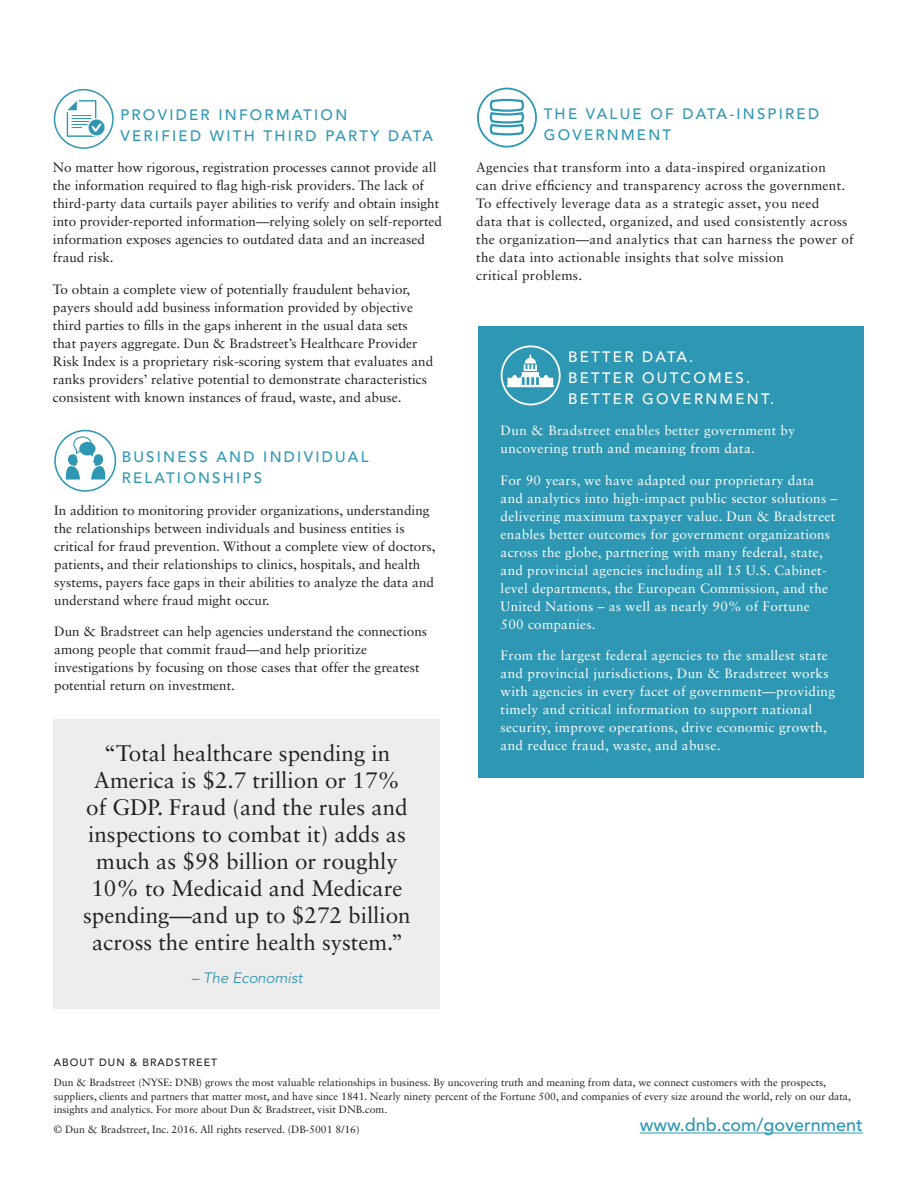
<style>
.page{position:relative;width:918px;height:1188px;background:#fff}
.page>*{position:absolute;margin:0;border:0;box-sizing:border-box;transform-origin:0 0}
._05_Body_Copy{font:22.5px/27px "Sabon LT Std";color:#231f20;text-align:center}
._05_Body_Copy-2{font:500 18px "Avenir LT Std";color:#2e97b4}
.Cover_Subhead{font:500 15px/21px "Avenir LT Std";letter-spacing:.15em;color:#2e97b4}
.Cover_Subhead-2{font:500 15px/21px "Avenir LT Std";letter-spacing:.15em;color:#fff}
._05_Body_Copy-3{font:italic 15px "Avenir LT Std";color:#2e97b4}
.Body_Copy{font:13.5px/18px "Sabon LT Std";color:#231f20}
.Body_Copy-2{font:13.5px/18px "Sabon LT Std";letter-spacing:.02em;color:#fff}
.Cover_Subhead-3{font:13.5px/18px "Sabon LT Std";letter-spacing:.02em;color:#231f20}
.Boilerplate{font:10.5px/13.5px "Sabon LT Std";color:#231f20}
.Boilerplate-2{font:500 10.5px "Avenir LT Std";letter-spacing:.1em;color:#231f20}
</style>
<div class="page">
<div style="left:54px;top:430px;width:62px;height:62px;border:2px solid #2e97b4;border-radius:50%"></div>
<svg style="left:66px;top:436px;width:39px;height:44px"></svg>
<div style="left:54px;top:89px;width:60px;height:60px;border:2px solid #2e97b4;border-radius:50%"></div>
<svg style="left:89px;top:119px;width:16px;height:16px"></svg>
<svg style="left:67px;top:100px;width:34px;height:37px"></svg>
<hr style="left:640px;top:1133px;width:223px;height:1px;background:#2e97b4">
<div style="left:478px;top:326px;width:386px;height:452px;background:#2e97b4"></div>
<div style="left:501px;top:345px;width:60px;height:60px;border:2px solid #fff;border-radius:50%"></div>
<svg style="left:507px;top:354px;width:47px;height:33px"></svg>
<div style="left:477px;top:88px;width:60px;height:60px;border:2px solid #2e97b4;border-radius:50%"></div>
<svg style="left:489px;top:98px;width:35px;height:38px"></svg>
<div style="left:53px;top:719px;width:386px;height:290px;background:#eeedee"></div>
<p class="Cover_Subhead" style="left:120px;top:105px;width:314px">PROVIDER INFORMATION<br>VERIFIED WITH THIRD PARTY DATA</p>
<p class="Body_Copy" style="left:53px;top:159px;width:391px">No matter how rigorous, registration processes cannot provide all the information required to flag high-risk providers. The lack of third-party data curtails payer abilities to verify and obtain insight into provider-reported information—relying solely on self-reported information exposes agencies to outdated data and an increased fraud risk.</p>
<p class="Body_Copy" style="left:53px;top:280px;width:382px">To obtain a complete view of potentially fraudulent behavior, payers should add business information provided by objective third parties to fills in the gaps inherent in the usual data sets that payers aggregate. Dun &amp; Bradstreet’s Healthcare Provider Risk Index is a proprietary risk-scoring system that evaluates and ranks providers’ relative potential to demonstrate characteristics consistent with known instances of fraud, waste, and abuse.</p>
<p class="Cover_Subhead" style="left:122px;top:447px;width:248px">BUSINESS AND INDIVIDUAL<br>RELATIONSHIPS</p>
<p class="Body_Copy" style="left:54px;top:501px;width:383px">In addition to monitoring provider organizations, understanding the relationships between individuals and business entities is critical for fraud prevention. Without a complete view of doctors, patients, and their relationships to clinics, hospitals, and health systems, payers face gaps in their abilities to analyze the data and understand where fraud might occur.</p>
<p class="Body_Copy" style="left:54px;top:622px;width:374px">Dun &amp; Bradstreet can help agencies understand the connections among people that commit fraud—and help prioritize investigations by focusing on those cases that offer the greatest potential return on investment.</p>
<p class="_05_Body_Copy" style="left:83px;top:739px;width:329px">“Total healthcare spending in<br>America is $2.7 trillion or 17% of GDP. Fraud (and the rules and inspections to combat it) adds as much as $98 billion or roughly<br>10% to Medicaid and Medicare spending—and up to $272 billion across the entire health system.”</p>
<p class="_05_Body_Copy-3" style="left:191px;top:970px;width:113px">– The Economist</p>
<p class="Cover_Subhead" style="left:544px;top:104px;width:277px">THE VALUE OF DATA-INSPIRED<br>GOVERNMENT</p>
<p class="Cover_Subhead-3" style="left:476px;top:158px;width:379px">Agencies that transform into a data-inspired organization<br>can drive efficiency and transparency across the government.<br>To effectively leverage data as a strategic asset, you need<br>data that is collected, organized, and used consistently across the organization—and analytics that can harness the power of the data into actionable insights that solve mission<br>critical problems.</p>
<p class="Cover_Subhead-2" style="left:568px;top:346px;width:208px">BETTER DATA.<br>BETTER OUTCOMES.<br>BETTER GOVERNMENT.</p>
<p class="Body_Copy-2" style="left:501px;top:421px;width:296px">Dun &amp; Bradstreet enables better government by uncovering truth and meaning from data.</p>
<p class="Body_Copy-2" style="left:501px;top:471px;width:338px">For 90 years, we have adapted our proprietary data and analytics into high-impact public sector solutions – delivering maximum taxpayer value. Dun &amp; Bradstreet enables better outcomes for government organizations across the globe, partnering with many federal, state, and provincial agencies including all 15 U.S. Cabinet&shy;level departments, the European Commission, and the United Nations – as well as nearly 90% of Fortune<br>500 companies.</p>
<p class="Body_Copy-2" style="left:501px;top:646px;width:336px">From the largest federal agencies to the smallest state and provincial jurisdictions, Dun &amp; Bradstreet works with agencies in every facet of government—providing timely and critical information to support national security, improve operations, drive economic growth, and reduce fraud, waste, and abuse.</p>
<p class="Boilerplate-2" style="left:54px;top:1056px;width:165px">ABOUT DUN &amp; BRADSTREET</p>
<p class="Boilerplate" style="left:54px;top:1076px;width:799px">Dun &amp; Bradstreet (NYSE: DNB) grows the most valuable relationships in business. By uncovering truth and meaning from data, we connect customers with the prospects, suppliers, clients and partners that matter most, and have since 1841. Nearly ninety percent of the Fortune 500, and companies of every size around the world, rely on our data, insights and analytics. For more about Dun &amp; Bradstreet, visit DNB.com.</p>
<p class="Boilerplate" style="left:54px;top:1123px;width:307px">© Dun &amp; Bradstreet, Inc. 2016. All rights reserved. (DB-5001 8/16)</p>
<p class="_05_Body_Copy-2" style="left:640px;top:1115px;width:225px">www.dnb.com/government</p>
</div>
